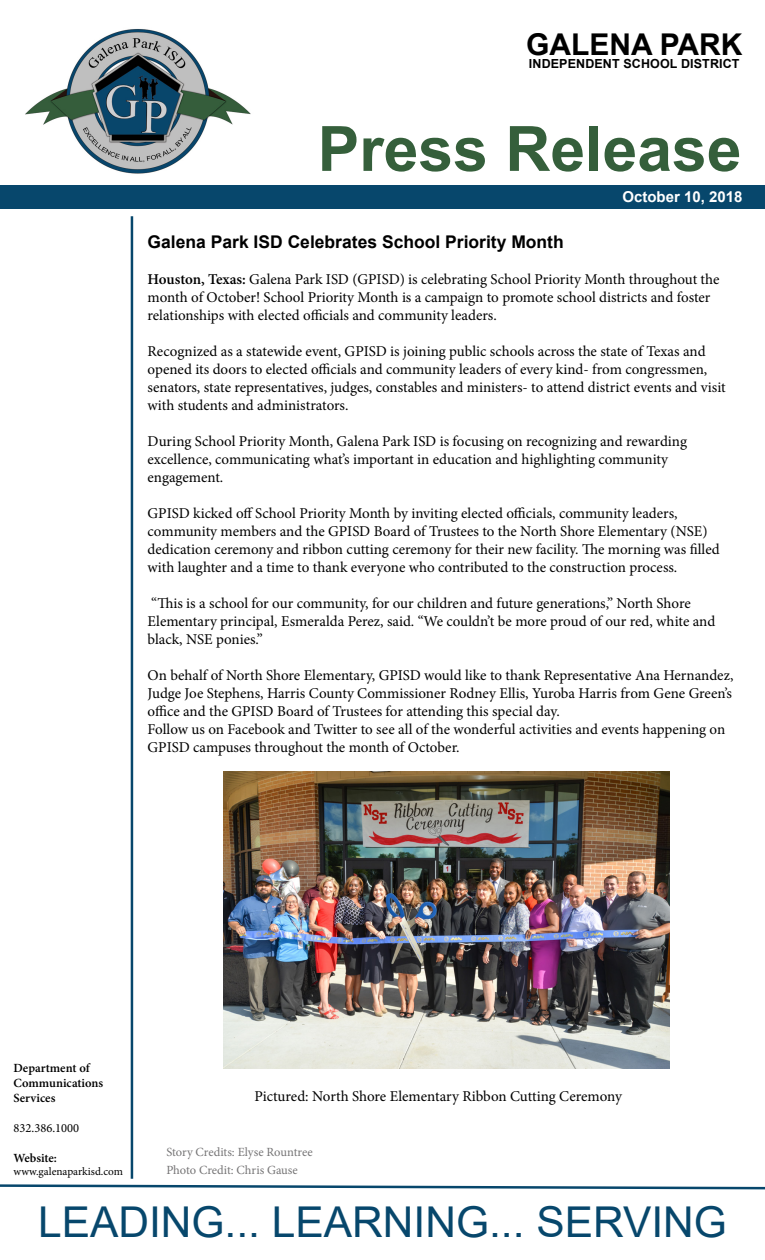
<style>
.page{position:relative;width:765px;height:1260px;background:#fff}
.page>*{position:absolute;margin:0;border:0;box-sizing:border-box;transform-origin:0 0}
.t1{font:700 62.5px "Arial";color:#355f3b}
.t2{font:42.5px "Arial";color:#07476c}
.t3{font:700 30px "Arial";color:#000}
.t4{font:700 17.5px "Arial";color:#000}
.t5{font:15px/18px "Minion Pro";color:#000}
.t6{font:700 15px "Arial";color:#fff}
.t7{font:12.5px/18px "Minion Pro";color:#767576}
.t8{font:600 12.5px/15px "Minion Pro";color:#000}
.t9{font:700 12.5px "Arial";letter-spacing:.01em;color:#000}
.t10{font:12.5px "Minion Pro";color:#000}
.t11{font:11.25px "Minion Pro";color:#000}
.s1{font-weight:600}
</style>
<div class="page">
<hr style="left:131px;top:216px;width:2px;height:963px;background:#07476c">
<img style="left:25px;top:29px;width:226px;height:145px">
<div style="left:0;top:185px;width:765px;height:23px;background:#07476c"></div>
<img style="left:224px;top:771px;width:445px;height:298px">
<svg style="left:0;top:1184px;width:765px;height:6px"></svg>
<h1 class="t3" style="left:526px;top:23px;width:218px">GALENA PARK</h1>
<h5 class="t9" style="left:529px;top:55px;width:212px">INDEPENDENT SCHOOL DISTRICT</h5>
<h1 class="t1" style="left:318px;top:105px;width:425px">Press Release</h1>
<p class="t6" style="left:622px;top:186px;width:122px">October 10, 2018</p>
<h3 class="t4" style="left:148px;top:230px;width:418px">Galena Park ISD Celebrates School Priority Month</h3>
<p class="t5" style="left:148px;top:271px;width:574px"><span class="s1">Houston, Texas:</span> Galena Park ISD (GPISD) is celebrating School Priority Month throughout the month of October! School Priority Month is a campaign to promote school districts and foster relationships with elected ofcials and community leaders.</p>
<p class="t5" style="left:148px;top:343px;width:580px">Recognized as a statewide event, GPISD is joining public schools across the state of Texas and opened its doors to elected ofcials and community leaders of every kind- from congressmen, senators, state representatives, judges, constables and ministers- to attend district events and visit with students and administrators.</p>
<p class="t5" style="left:148px;top:433px;width:541px">During School Priority Month, Galena Park ISD is focusing on recognizing and rewarding excellence, communicating what’s important in education and highlighting community engagement.</p>
<p class="t5" style="left:148px;top:505px;width:574px">GPISD kicked of School Priority Month by inviting elected ofcials, community leaders, community members and the GPISD Board of Trustees to the North Shore Elementary (NSE) dedication ceremony and ribbon cutting ceremony for their new facility. Te morning was flled with laughter and a time to thank everyone who contributed to the construction process.</p>
<p class="t5" style="left:148px;top:595px;width:569px">“Tis is a school for our community, for our children and future generations,” North Shore<br>Elementary principal, Esmeralda Perez, said. “We couldn’t be more proud of our red, white and black, NSE ponies.”</p>
<p class="t5" style="left:148px;top:667px;width:587px">On behalf of North Shore Elementary, GPISD would like to thank Representative Ana Hernandez, Judge Joe Stephens, Harris County Commissioner Rodney Ellis, Yuroba Harris from Gene Green’s ofce and the GPISD Board of Trustees for attending this special day.<br>Follow us on Facebook and Twitter to see all of the wonderful activities and events happening on GPISD campuses throughout the month of October.</p>
<p class="t8" style="left:14px;top:1060px;width:91px">Department of<br>Communications<br>Services</p>
<p class="t10" style="left:14px;top:1119px;width:67px">832.386.1000</p>
<p class="t8" style="left:14px;top:1150px;width:45px">Website:</p>
<p class="t11" style="left:14px;top:1164px;width:111px">www.galenaparkisd.com</p>
<p class="t5" style="left:254px;top:1087px;width:369px">Pictured: North Shore Elementary Ribbon Cutting Ceremony</p>
<p class="t7" style="left:166px;top:1143px;width:148px">Story Credits: Elyse Rountree<br>Photo Credit: Chris Gause</p>
<p class="t2" style="left:38px;top:1193px;width:690px">LEADING... LEARNING... SERVING</p>
</div>
